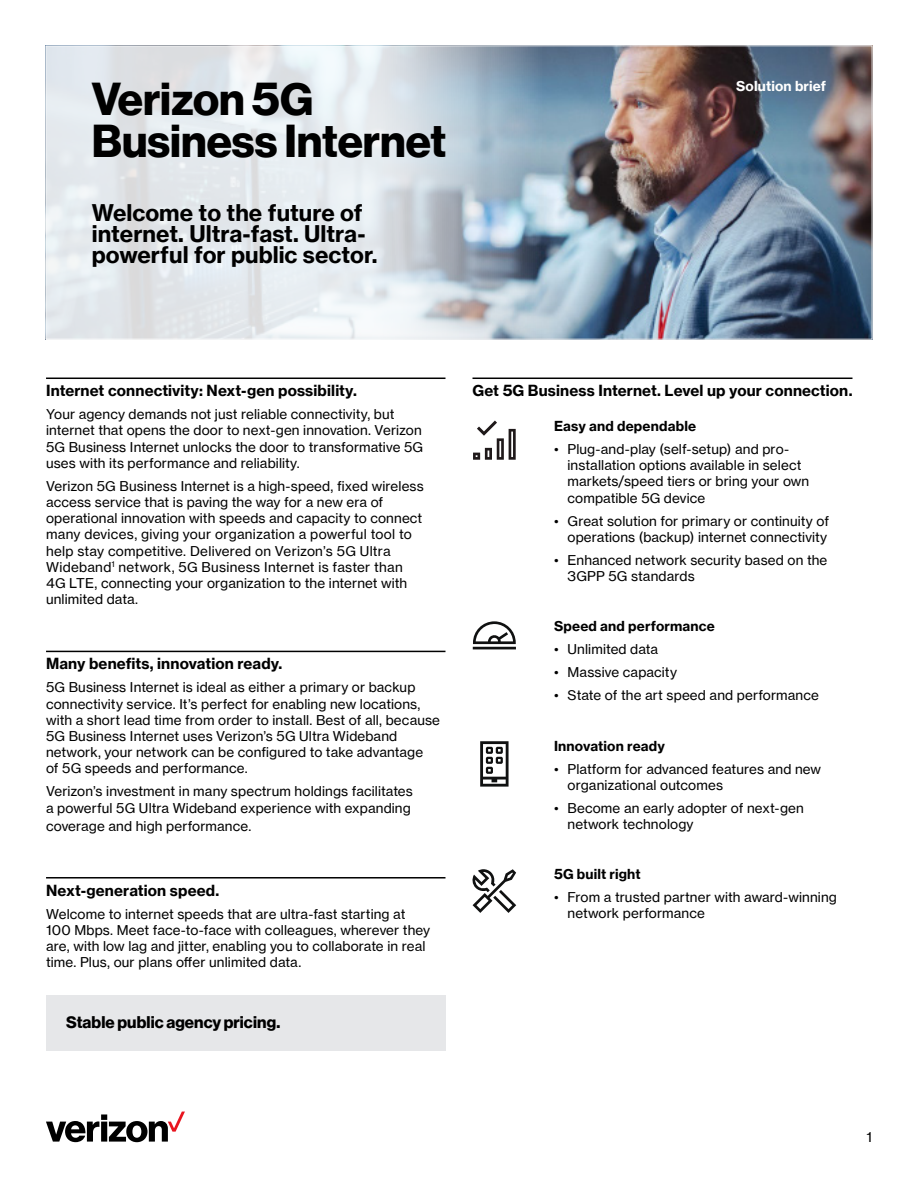
<style>
.page{position:relative;width:918px;height:1188px;background:#fff}
.page>*{position:absolute;margin:0;border:0;box-sizing:border-box;transform-origin:0 0}
.t1{font:700 45px/42.8px "Verizon NHGDS";color:#000}
.t2{font:700 22.5px/21.3px "Verizon NHGTX";color:#000}
.t3{font:700 16.5px "Verizon NHGDS";letter-spacing:.005em;color:#000}
.t4{font:700 15px "Verizon NHGTX";letter-spacing:.01em;color:#000}
.t5{font:13.5px/16.2px "Verizon NHGTX";letter-spacing:.01em;color:#000}
.t6{font:700 13.5px "Verizon NHGTX";letter-spacing:.015em;color:#000}
.t7{font:700 13.5px "Verizon NHGTX";letter-spacing:.01em;color:#fff}
</style>
<div class="page">
<img style="left:46px;top:46px;width:826px;height:293px">
<hr style="left:46px;top:378px;width:399px;height:1px;background:#000">
<hr style="left:46px;top:651px;width:399px;height:1px;background:#000">
<hr style="left:46px;top:877px;width:399px;height:2px;background:#000">
<hr style="left:472px;top:378px;width:380px;height:1px;background:#000">
<svg style="left:473px;top:421px;width:43px;height:39px"></svg>
<svg style="left:473px;top:621px;width:43px;height:28px"></svg>
<svg style="left:480px;top:741px;width:29px;height:46px"></svg>
<svg style="left:472px;top:869px;width:44px;height:44px"></svg>
<div style="left:46px;top:995px;width:400px;height:55px;background:#e6e7e9"></div>
<svg style="left:46px;top:1112px;width:139px;height:30px"></svg>
<h1 class="t1" style="left:92px;top:77px;width:356px">Verizon 5G<br>Business Internet</h1>
<h2 class="t2" style="left:92px;top:201px;width:287px">Welcome to the future of internet. Ultra-fast. Ultra&shy;powerful for public sector.</h2>
<p class="t7" style="left:736px;top:78px;width:92px">Solution brief</p>
<p class="t4" style="left:46px;top:381px;width:312px">Internet connectivity: Next-gen possibility.</p>
<p class="t5" style="left:46px;top:406px;width:379px">Your agency demands not just reliable connectivity, but internet that opens the door to next-gen innovation. Verizon 5G Business Internet unlocks the door to transformative 5G uses with its performance and reliability.</p>
<p class="t5" style="left:46px;top:478px;width:379px">Verizon 5G Business Internet is a high-speed, fixed wireless access service that is paving the way for a new era of operational innovation with speeds and capacity to connect many devices, giving your organization a powerful tool to help stay competitive. Delivered on Verizon’s 5G Ultra Wideband<sup>1</sup> network, 5G Business Internet is faster than 4G LTE, connecting your organization to the internet with unlimited data.</p>
<p class="t4" style="left:46px;top:654px;width:238px">Many benefits, innovation ready.</p>
<p class="t5" style="left:46px;top:679px;width:395px">5G Business Internet is ideal as either a primary or backup connectivity service. It’s perfect for enabling new locations, with a short lead time from order to install. Best of all, because 5G Business Internet uses Verizon’s 5G Ultra Wideband network, your network can be configured to take advantage<br>of 5G speeds and performance.</p>
<p class="t5" style="left:46px;top:783px;width:368px">Verizon’s investment in many spectrum holdings facilitates a powerful 5G Ultra Wideband experience with expanding</p>
<p class="t5" style="left:46px;top:817px;width:207px">coverage and high performance.</p>
<p class="t4" style="left:46px;top:881px;width:175px">Next-generation speed.</p>
<p class="t5" style="left:46px;top:905px;width:386px">Welcome to internet speeds that are ultra-fast starting at 100 Mbps. Meet face-to-face with colleagues, wherever they are, with low lag and jitter, enabling you to collaborate in real time. Plus, our plans offer unlimited data.</p>
<p class="t3" style="left:66px;top:1012px;width:216px">Stable public agency pricing.</p>
<p class="t4" style="left:472px;top:381px;width:381px">Get 5G Business Internet. Level up your connection.</p>
<p class="t6" style="left:554px;top:418px;width:144px">Easy and dependable</p>
<p class="t5" style="left:568px;top:441px;width:243px;text-indent:-14px">• Plug-and-play (self-setup) and pro&shy;installation options available in select markets/speed tiers or bring your own compatible 5G device</p>
<p class="t5" style="left:554px;top:512px;width:277px;text-align:right">• Great solution for primary or continuity of operations (backup) internet connectivity</p>
<p class="t5" style="left:568px;top:551px;width:261px;text-indent:-14px">• Enhanced network security based on the<br>3GPP 5G standards</p>
<p class="t6" style="left:554px;top:618px;width:162px">Speed and performance</p>
<p class="t5" style="left:554px;top:641px;width:106px">• Unlimited data</p>
<p class="t5" style="left:554px;top:664px;width:124px">• Massive capacity</p>
<p class="t5" style="left:554px;top:687px;width:267px">• State of the art speed and performance</p>
<p class="t6" style="left:554px;top:737px;width:112px">Innovation ready</p>
<p class="t5" style="left:568px;top:760px;width:255px;text-indent:-14px">• Platform for advanced features and new organizational outcomes</p>
<p class="t5" style="left:568px;top:799px;width:238px;text-indent:-14px">• Become an early adopter of next-gen network technology</p>
<p class="t6" style="left:554px;top:866px;width:88px">5G built right</p>
<p class="t5" style="left:568px;top:889px;width:271px;text-indent:-14px">• From a trusted partner with award-winning network performance</p>
<p class="t5" style="left:867px;top:1129px;width:7px">1</p>
</div>
